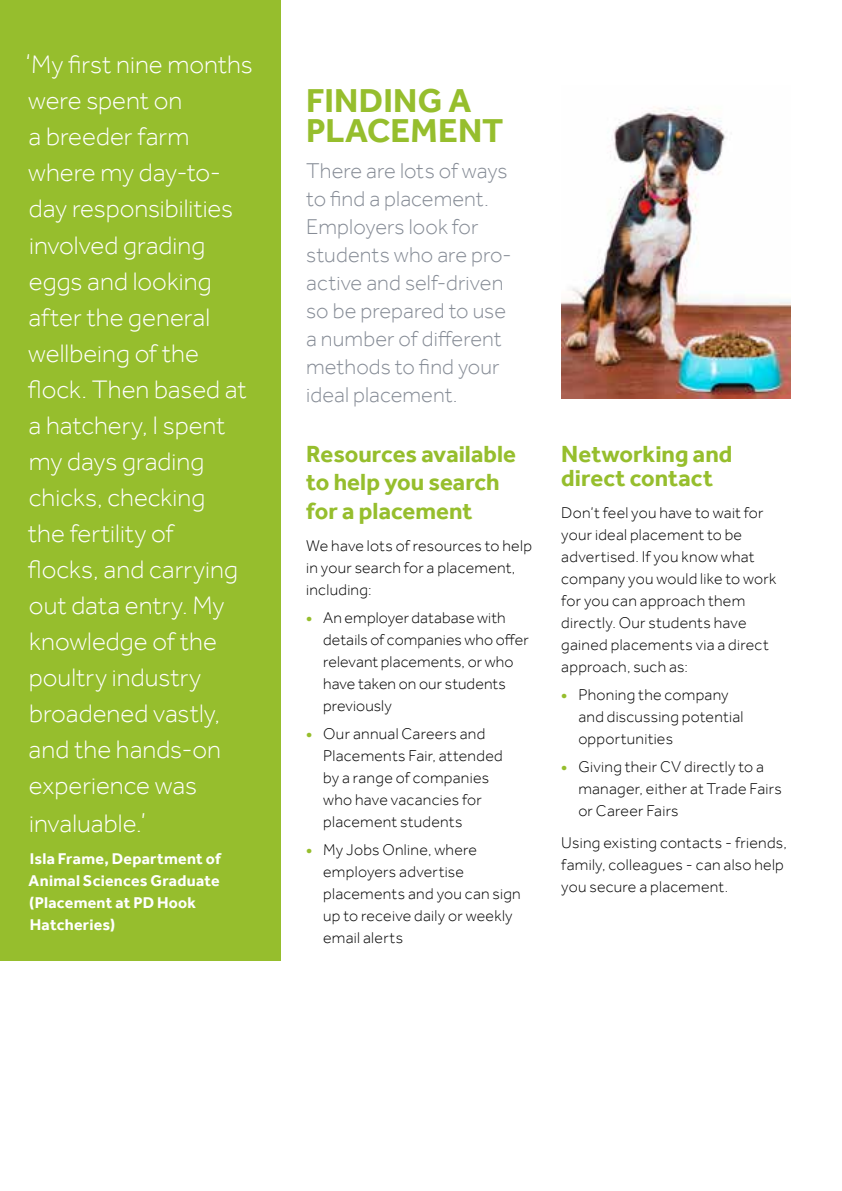
<style>
.page{position:relative;width:842px;height:1191px;background:#fff}
.page>*{position:absolute;margin:0;border:0;box-sizing:border-box;transform-origin:0 0}
.t1{font:700 34px/30px "Effra";letter-spacing:.01em;color:#96be2d}
.t2{font:300 26px/36.2px "Effra";color:#fff}
.t3{font:700 24px/28.8px "Effra";color:#96be2d}
.t4{font:300 22px/28px "Effra";letter-spacing:.005em;color:#868c96}
.t5{font:300 16px/22px "Effra";letter-spacing:.015em;color:#000}
.t6{font:700 16px/22px "Effra";letter-spacing:.015em;color:#fff}
.s1{font-size:28px}
.s2{font-weight:700;color:#96be2d}
</style>
<div class="page">
<img style="left:561px;top:106px;width:230px;height:292px">
<div style="left:0;top:0;width:281px;height:960px;background:#96be2d"></div>
<p class="t2" style="left:26px;top:47px;width:229px"><span class="s1">‘</span>My first nine months were spent on<br>a breeder farm where my day-to&shy;day responsibilities involved grading eggs and looking after the general wellbeing of the flock. Then based at a hatchery, I spent my days grading chicks, checking<br>the fertility of<br>flocks, and carrying out data entry. My knowledge of the poultry industry broadened vastly, and the hands-on experience was invaluable.<span class="s1">’</span></p>
<p class="t6" style="left:29px;top:847px;width:194px">Isla Frame, Department of<br>Animal Sciences Graduate (Placement at PD Hook<br>Hatcheries)</p>
<h1 class="t1" style="left:306px;top:85px;width:199px">FINDING A<br>PLACEMENT</h1>
<h3 class="t4" style="left:306px;top:157px;width:207px">There are lots of ways to find a placement.<br>Employers look for students who are pro&shy;active and self-driven so be prepared to use a number of different methods to find your ideal placement.</h3>
<h3 class="t3" style="left:306px;top:438px;width:211px">Resources available to help you search for a placement</h3>
<p class="t5" style="left:306px;top:535px;width:227px">We have lots of resources to help in your search for a placement, including:</p>
<p class="t5" style="left:323px;top:607px;width:207px;text-indent:-17px"><span class="s2">•</span> An employer database with details of companies who offer relevant placements, or who have taken on our students previously</p>
<p class="t5" style="left:323px;top:723px;width:181px;text-indent:-17px"><span class="s2">•</span> Our annual Careers and<br>Placements Fair, attended by a range of companies who have vacancies for placement students</p>
<p class="t5" style="left:323px;top:839px;width:199px;text-indent:-17px"><span class="s2">•</span> My Jobs Online, where employers advertise placements and you can sign up to receive daily or weekly email alerts</p>
<h3 class="t3" style="left:561px;top:441px;width:173px;line-height:24px">Networking and direct contact</h3>
<p class="t5" style="left:561px;top:501px;width:217px">Don’t feel you have to wait for your ideal placement to be advertised. If you know what company you would like to work for you can approach them directly. Our students have gained placements via a direct approach, such as:</p>
<p class="t5" style="left:578px;top:683px;width:167px;text-indent:-17px"><span class="s2">•</span> Phoning the company and discussing potential opportunities</p>
<p class="t5" style="left:578px;top:755px;width:205px;text-indent:-17px"><span class="s2">•</span> Giving their CV directly to a manager, either at Trade Fairs or Career Fairs</p>
<p class="t5" style="left:561px;top:831px;width:227px">Using existing contacts - friends, family, colleagues - can also help you secure a placement.</p>
</div>
